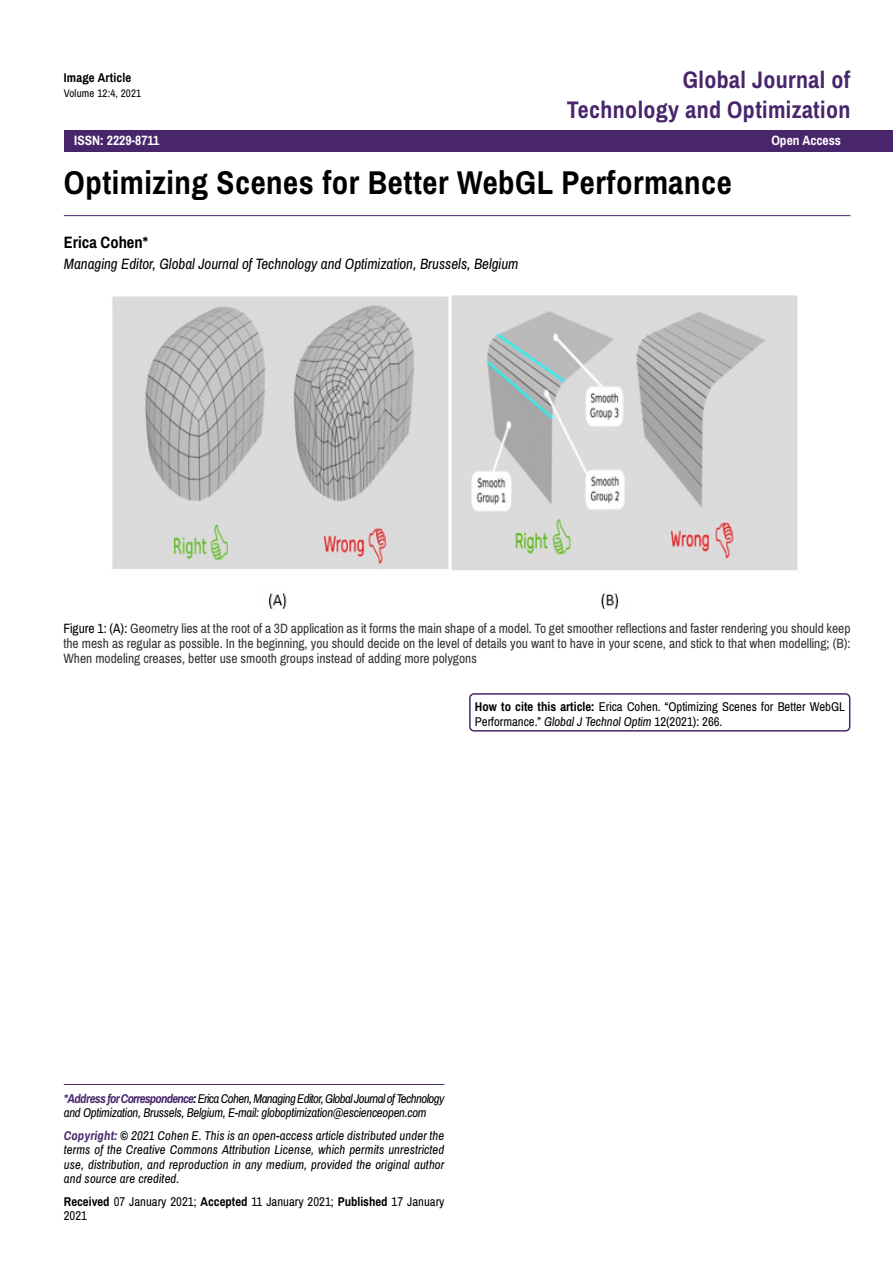
<style>
.page{position:relative;width:893px;height:1263px;background:#fff}
.page>*{position:absolute;margin:0;border:0;box-sizing:border-box;transform-origin:0 0}
.t1{font:700 33px "Archivo Narrow";letter-spacing:.015em;color:#000}
.t2{font:700 24px/30px "Archivo Narrow";letter-spacing:.015em;color:#49266c;text-align:right}
.t3{font:700 16.5px "Archivo Narrow";color:#000}
.t4{font:italic 15px "Archivo Narrow";color:#000}
.t5{font:13.5px/14.9px "Archivo Narrow";color:#333;text-align:justify}
.t6{font:700 13.5px "Archivo Narrow";color:#fff}
.t7{font:italic 12.75px/14.4px "Archivo Narrow";letter-spacing:-.02em;color:#000}
.t8{font:12.75px/14.4px "Archivo Narrow";color:#000}
.t9{font:700 12.75px "Archivo Narrow";letter-spacing:.015em;color:#000}
.t10{font:10.95px "Archivo Narrow";letter-spacing:.015em;color:#000}
.s1{color:#000}
.s2{font-weight:700}
.s3{font-style:italic}
.s4{font-weight:700;color:#49266c}
</style>
<div class="page">
<div style="left:64px;top:130px;width:829px;height:21px;background:#49266c"></div>
<hr style="left:64px;top:215px;width:786px;height:1px;background:#49266c">
<hr style="left:64px;top:1084px;width:380px;height:1px;background:#49266c">
<div style="left:469px;top:693px;width:381px;height:39px;border:2px solid #49266c;border-radius:4px"></div>
<img style="left:112px;top:295px;width:686px;height:314px">
<h2 class="t2" style="left:567px;top:64px;width:285px">Global Journal of<br>Technology and Optimization</h2>
<p class="t9" style="left:64px;top:70px;width:69px">Image Article</p>
<p class="t10" style="left:64px;top:86px;width:79px">Volume 12:4, 2021</p>
<p class="t6" style="left:74px;top:133px;width:86px">ISSN: 2229-8711</p>
<h1 class="t1" style="left:64px;top:162px;width:669px">Optimizing Scenes for Better WebGL Performance</h1>
<p class="t3" style="left:64px;top:233px;width:86px">Erica Cohen*</p>
<p class="t4" style="left:64px;top:255px;width:456px">Managing Editor, Global Journal of Technology and Optimization, Brussels, Belgium</p>
<p class="t6" style="left:771px;top:133px;width:71px">Open Access</p>
<p class="t5" style="left:63px;top:621px;width:789px"><span class="s1">Figure 1: (A):</span> Geometry lies at the root of a 3D application as it forms the main shape of a model. To get smoother reflections and faster rendering you should keep the mesh as regular as possible. In the beginning, you should decide on the level of details you want to have in your scene, and stick to that when modelling; (B):<br>When modeling creases, better use smooth groups instead of adding more polygons</p>
<p class="t8" style="left:475px;top:699px;width:372px;line-height:15px"><span class="s2">How to cite this article:</span> Erica Cohen. “Optimizing Scenes for Better WebGL<br>Performance.” <span class="s3">Global J Technol Optim</span> 12(2021): 266.</p>
<p class="t7" style="left:64px;top:1091px;width:382px"><span class="s4">*Address for Correspondence</span><span class="s2">:</span> Erica Cohen, Managing Editor, Global Journal of Technology and Optimization, Brussels, Belgium, E-mail: globoptimization@escienceopen.com</p>
<p class="t7" style="left:64px;top:1128px;width:382px;text-align:justify"><span class="s4">Copyright:</span> <span class="s2">©</span> 2021 Cohen E. This is an open-access article distributed under the terms of the Creative Commons Attribution License, which permits unrestricted use, distribution, and reproduction in any medium, provided the original author and source are credited.</p>
<p class="t8" style="left:64px;top:1195px;width:382px"><span class="s2">Received</span> 07 January 2021; <span class="s2">Accepted</span> 11 January 2021; <span class="s2">Published</span> 17 January<br>2021</p>
</div>
